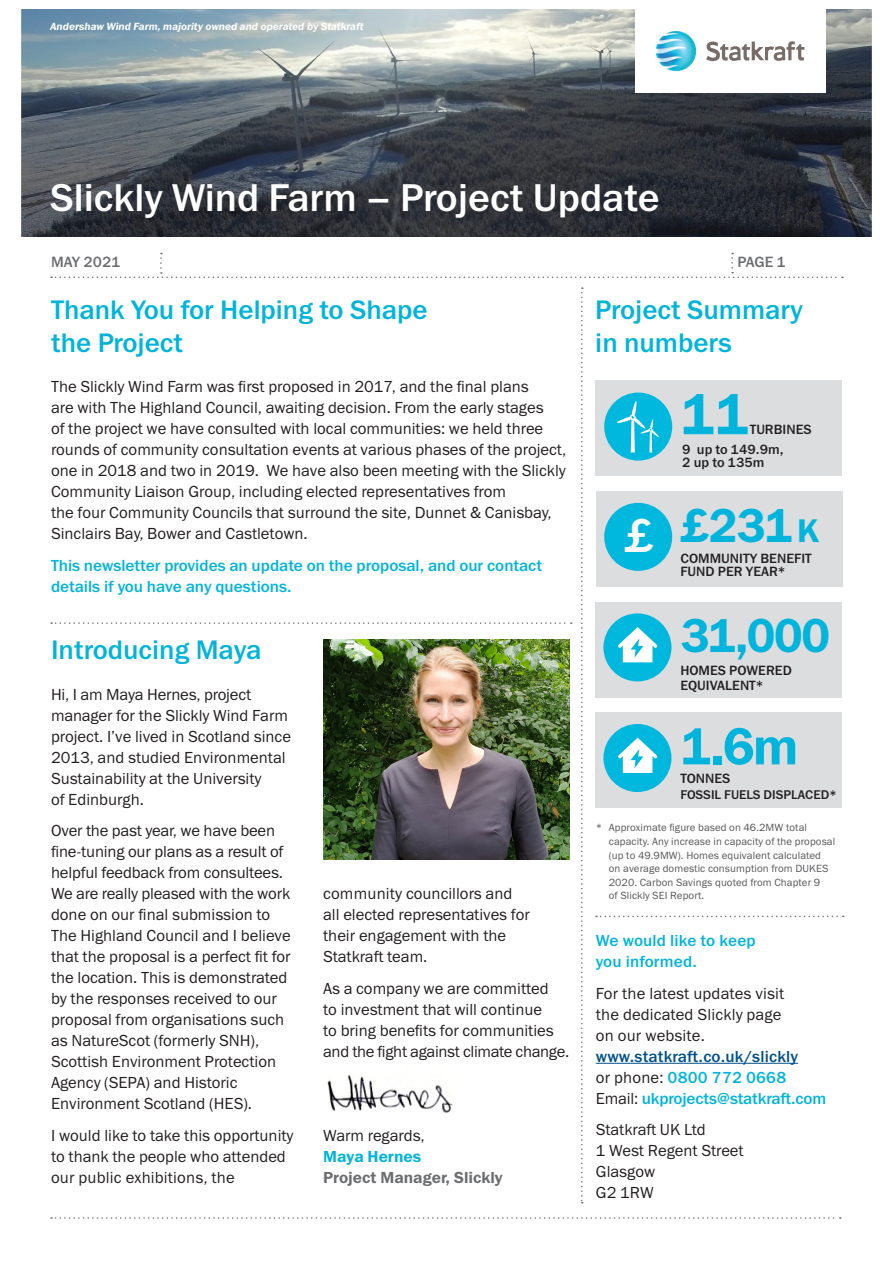
<style>
.page{position:relative;width:893px;height:1263px;background:#fff}
.page>*{position:absolute;margin:0;border:0;box-sizing:border-box;transform-origin:0 0}
.t1{font:600 58.5px "Franklin Gothic ITC";color:#00b4db}
.t2{font:600 52.5px "Franklin Gothic ITC";color:#00b4db}
.t3{font:600 48px "Franklin Gothic ITC";letter-spacing:-.04em;color:#00b4db}
.t4{font:500 48px "Franklin Gothic ITC";color:#fff}
.t5{font:500 39px "Franklin Gothic ITC";color:#fff}
.t6{font:600 33px "Franklin Gothic ITC";color:#00b4db}
.t7{font:500 27px/33px "Franklin Gothic ITC";color:#00b4db}
.t8{font:16.2px/21px "Franklin Gothic ITC";color:#231f20}
.t9{font:500 16.2px/21px "Franklin Gothic ITC";color:#00b4db}
.t10{font:500 16.2px "Franklin Gothic ITC";letter-spacing:.01em;color:#004f8a}
.t11{font:600 16.2px "Franklin Gothic ITC";color:#6c6d70}
.t12{font:600 16.2px "Franklin Gothic ITC";color:#00b4db}
.t13{font:500 15px "Franklin Gothic ITC";color:#6c6d70}
.t14{font:500 13.5px/13.5px "Franklin Gothic ITC";color:#231f20}
.t15{font:500 12.75px "Franklin Gothic ITC";color:#231f20}
.t16{font:10.5px/13.5px "Franklin Gothic ITC";letter-spacing:.01em;color:#57585a}
.t17{font:italic 600 10.5px "Franklin Gothic ITC";color:#fff}
.s1{font-weight:400;color:#231f20}
</style>
<div class="page">
<img style="left:21px;top:9px;width:851px;height:227px">
<div style="left:635px;top:0;width:190px;height:92px;background:#fff"></div>
<svg style="left:706px;top:41px;width:98px;height:20px"></svg>
<img style="left:656px;top:31px;width:40px;height:40px;border-radius:20px">
<svg style="left:51px;top:1217px;width:790px;height:2px"></svg>
<svg style="left:51px;top:622px;width:521px;height:2px"></svg>
<svg style="left:596px;top:916px;width:248px;height:1px"></svg>
<svg style="left:581px;top:287px;width:2px;height:916px"></svg>
<svg style="left:51px;top:253px;width:792px;height:25px"></svg>
<img style="left:327px;top:1075px;width:126px;height:38px">
<div style="left:595px;top:381px;width:247px;height:95px;background:#dcdddf"></div>
<div style="left:604px;top:393px;width:68px;height:68px;background:#00b8de;border-radius:50%"></div>
<svg style="left:617px;top:401px;width:42px;height:51px"></svg>
<div style="left:596px;top:491px;width:247px;height:96px;background:#dcdddf"></div>
<div style="left:604px;top:503px;width:68px;height:68px;background:#00b8de;border-radius:50%"></div>
<div style="left:595px;top:602px;width:247px;height:95px;background:#dcdddf"></div>
<div style="left:603px;top:613px;width:68px;height:68px;background:#00b8de;border-radius:50%"></div>
<svg style="left:618px;top:627px;width:39px;height:35px"></svg>
<div style="left:595px;top:712px;width:247px;height:96px;background:#dcdddf"></div>
<div style="left:603px;top:724px;width:68px;height:68px;background:#00b8de;border-radius:50%"></div>
<svg style="left:618px;top:738px;width:39px;height:35px"></svg>
<img style="left:323px;top:639px;width:247px;height:220px">
<hr style="left:596px;top:1063px;width:202px;height:1px;background:#004f8a">
<p class="t17" style="left:50px;top:20px;width:315px">Andershaw Wind Farm, majority owned and operated by Statkraft</p>
<p class="t5" style="left:50px;top:174px;width:611px">Slickly Wind Farm – Project Update</p>
<p class="t13" style="left:51px;top:252px;width:71px">MAY 2021</p>
<p class="t13" style="left:737px;top:252px;width:50px">PAGE 1</p>
<p class="t7" style="left:51px;top:293px;width:378px">Thank You for Helping to Shape the Project</p>
<p class="t8" style="left:51px;top:376px;width:517px">The Slickly Wind Farm was first proposed in 2017, and the final plans<br>are with The Highland Council, awaiting decision. From the early stages<br>of the project we have consulted with local communities: we held three rounds of community consultation events at various phases of the project, one in 2018 and two in 2019. We have also been meeting with the Slickly Community Liaison Group, including elected representatives from<br>the four Community Councils that surround the site, Dunnet &amp; Canisbay, Sinclairs Bay, Bower and Castletown.</p>
<p class="t9" style="left:51px;top:555px;width:493px">This newsletter provides an update on the proposal, and our contact details if you have any questions.</p>
<p class="t7" style="left:51px;top:634px;width:212px">Introducing Maya</p>
<p class="t8" style="left:51px;top:683px;width:241px">Hi, I am Maya Hernes, project manager for the Slickly Wind Farm project. I’ve lived in Scotland since<br>2013, and studied Environmental<br>Sustainability at the University<br>of Edinburgh.</p>
<p class="t8" style="left:51px;top:820px;width:241px">Over the past year, we have been fine-tuning our plans as a result of helpful feedback from consultees.<br>We are really pleased with the work done on our final submission to<br>The Highland Council and I believe that the proposal is a perfect fit for the location. This is demonstrated by the responses received to our proposal from organisations such as NatureScot (formerly SNH),<br>Scottish Environment Protection<br>Agency (SEPA) and Historic<br>Environment Scotland (HES).</p>
<p class="t8" style="left:51px;top:1124px;width:244px">I would like to take this opportunity to thank the people who attended our public exhibitions, the</p>
<p class="t8" style="left:323px;top:883px;width:208px">community councillors and all elected representatives for their engagement with the<br>Statkraft team.</p>
<p class="t8" style="left:323px;top:977px;width:248px">As a company we are committed<br>to investment that will continue<br>to bring benefits for communities and the fight against climate change.</p>
<p class="t8" style="left:323px;top:1124px;width:103px">Warm regards,</p>
<p class="t12" style="left:323px;top:1146px;width:99px">Maya Hernes</p>
<p class="t11" style="left:323px;top:1167px;width:181px">Project Manager, Slickly</p>
<p class="t7" style="left:595px;top:293px;width:209px">Project Summary in numbers</p>
<p class="t1" style="left:680px;top:379px;width:71px">11</p>
<p class="t14" style="left:750px;top:423px;width:63px">TURBINES</p>
<p class="t14" style="left:682px;top:442px;width:103px">9 up to 149.9m,<br>2 up to 135m</p>
<p class="t4" style="left:624px;top:507px;width:31px">£</p>
<p class="t3" style="left:680px;top:496px;width:115px">£231</p>
<p class="t6" style="left:797px;top:510px;width:23px">K</p>
<p class="t14" style="left:680px;top:552px;width:133px">COMMUNITY BENEFIT<br>FUND PER YEAR*</p>
<p class="t3" style="left:680px;top:607px;width:152px">31,000</p>
<p class="t14" style="left:680px;top:662px;width:113px;line-height:15.9px">HOMES POWERED<br>EQUIVALENT*</p>
<p class="t2" style="left:680px;top:715px;width:120px">1.6m</p>
<p class="t14" style="left:680px;top:772px;width:52px">TONNES</p>
<p class="t15" style="left:680px;top:787px;width:158px">FOSSIL FUELS DISPLACED*</p>
<p class="t16" style="left:609px;top:821px;width:228px;text-indent:-13px">* Approximate figure based on 46.2MW total capacity. Any increase in capacity of the proposal (up to 49.9MW). Homes equivalent calculated on average domestic consumption from DUKES 2020. Carbon Savings quoted from Chapter 9<br>of Slickly SEI Report.</p>
<p class="t9" style="left:596px;top:930px;width:161px">We would like to keep you informed.</p>
<p class="t8" style="left:596px;top:982px;width:190px">For the latest updates visit the dedicated Slickly page on our website.</p>
<p class="t10" style="left:596px;top:1046px;width:204px">www.statkraft.co.uk/slickly</p>
<p class="t9" style="left:596px;top:1067px;width:192px"><span class="s1">or phone:</span> 0800 772 0668</p>
<p class="t9" style="left:596px;top:1088px;width:232px"><span class="s1">Email:</span> ukprojects@statkraft.com</p>
<p class="t8" style="left:596px;top:1119px;width:111px">Statkraft UK Ltd</p>
<p class="t8" style="left:596px;top:1140px;width:149px">1 West Regent Street</p>
<p class="t8" style="left:596px;top:1161px;width:61px">Glasgow</p>
<p class="t8" style="left:596px;top:1182px;width:59px">G2 1RW</p>
</div>
